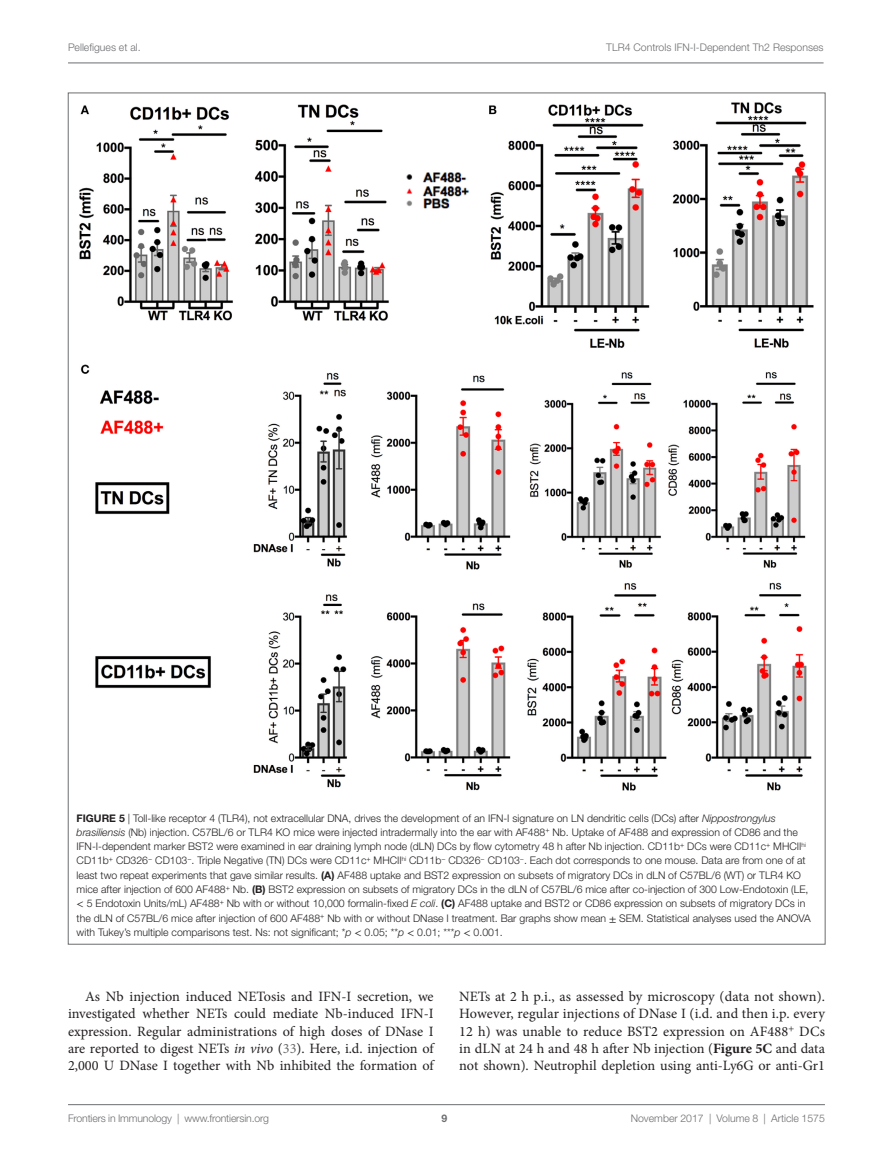
<style>
.page{position:relative;width:893px;height:1170px;background:#fff}
.page>*{position:absolute;margin:0;border:0;box-sizing:border-box;transform-origin:0 0}
.t1{font:14.25px/17.2px "Minion Pro";letter-spacing:-.005em;color:#231f20;text-align:justify}
.t2{font:300 10.5px/14.2px "Helvetica Neue LT Std";color:#231f20}
.t3{font:300 10.5px "Helvetica Neue LT Std";color:#6c6d70}
.t4{font:700 10.5px "Helvetica Neue LT Std";color:#6c6d70}
.s1{font-weight:700}
.s2{font-style:italic}
.s3{font-family:"STIX General";font-weight:400}
.s4{color:#6c6d70}
</style>
<div class="page">
<img style="left:79px;top:102px;width:735px;height:689px">
<hr style="left:68px;top:1104px;width:757px;height:1px;background:#6c6d70">
<hr style="left:68px;top:63px;width:755px;height:1px;background:#6c6d70">
<p class="t3" style="left:68px;top:41px;width:74px">Pellefigues et al.</p>
<p class="t3" style="left:606px;top:41px;width:219px">TLR4 Controls IFN-I-Dependent Th2 Responses</p>
<p class="t2" style="left:77px;top:810px;width:736px"><span class="s1">FIG URE 5</span> | Toll-like receptor 4 (TLR4), not extracellular DNA, drives the development of an IFN-I signature on LN dendritic cells (DCs) after <span class="s2">Nippostrongylus brasiliensis</span> (Nb) injection. C57BL/6 or TLR4 KO mice were injected intradermally into the ear with AF488<sup>+</sup> Nb. Uptake of AF488 and expression of CD86 and the IFN-I-dependent marker BST2 were examined in ear draining lymph node (dLN) DCs by flow cytometry 48 h after Nb injection. CD11b<sup>+</sup> DCs were CD11c<sup>+</sup> MHCII<sup>hi </sup>CD11b<sup>+</sup> CD326<sup>−</sup> CD103<sup>−</sup>. Triple Negative (TN) DCs were CD11c<sup>+</sup> MHCII<sup>hi</sup> CD11b<sup>−</sup> CD326<sup>−</sup> CD103<sup>−</sup>. Each dot corresponds to one mouse. Data are from one of at least two repeat experiments that gave similar results. <span class="s1">(A)</span> AF488 uptake and BST2 expression on subsets of migratory DCs in dLN of C57BL/6 (WT) or TLR4 KO mice after injection of 600 AF488<sup>+</sup> Nb. <span class="s1">(B)</span> BST2 expression on subsets of migratory DCs in the dLN of C57BL/6 mice after co-injection of 300 Low-Endotoxin (LE, <span class="s3">&lt;</span> 5 Endotoxin Units/mL) AF488<sup>+</sup> Nb with or without 10,000 formalin-fixed <span class="s2">E coli</span>. <span class="s1">(C)</span> AF488 uptake and BST2 or CD86 expression on subsets of migratory DCs in the dLN of C57BL/6 mice after injection of 600 AF488<sup>+</sup> Nb with or without DNase I treatment. Bar graphs show mean <span class="s3">±</span> SEM. Statistical analyses used the ANOVA with Tukey’s multiple comparisons test. Ns: not significant; *<span class="s2">p</span> <span class="s3">&lt;</span> 0.05; **<span class="s2">p</span> <span class="s3">&lt;</span> 0.01; ***<span class="s2">p</span> <span class="s3">&lt;</span> 0.001.</p>
<p class="t1" style="left:68px;top:987px;width:367px;text-indent:17px">As Nb injection induced NETosis and IFN-I secretion, we investigated whether NETs could mediate Nb-induced IFN-I expression. Regular administrations of high doses of DNase I are reported to digest NETs <span class="s2">in vivo</span> (<span class="s4">33</span>). Here, i.d. injection of 2,000 U DNase I together with Nb inhibited the formation of</p>
<p class="t1" style="left:459px;top:987px;width:367px">NETs at 2 h p.i., as assessed by microscopy (data not shown).<br>However, regular injections of DNase I (i.d. and then i.p. every 12 h) was unable to reduce BST2 expression on AF488<sup>+</sup> DCs in dLN at 24 h and 48 h after Nb injection (<span class="s1">Figure 5C</span> and data not shown). Neutrophil depletion using anti-Ly6G or anti-Gr1</p>
<p class="t3" style="left:68px;top:1111px;width:203px">Frontiers in Immunology | www.frontiersin.org</p>
<p class="t3" style="left:631px;top:1111px;width:196px">November 2017 | Volume 8 | Article 1575</p>
<p class="t4" style="left:441px;top:1111px;width:7px">9</p>
</div>
